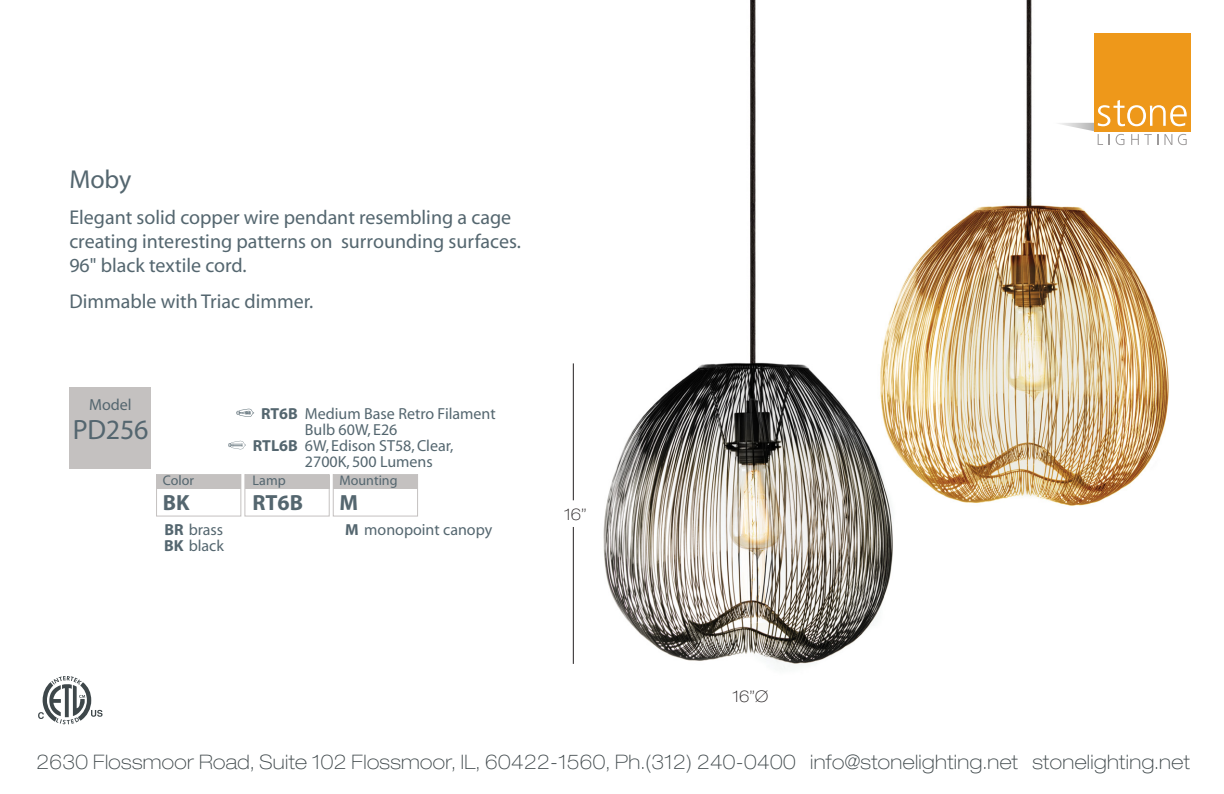
<style>
.page{position:relative;width:1224px;height:794px;background:#fff}
.page>*{position:absolute;margin:0;border:0;box-sizing:border-box;transform-origin:0 0}
.t1{font:28px "Myriad";letter-spacing:-.01em;color:#54666f}
.t2{font:26px "Myriad";color:#54666f}
.t3{font:700 22px "Myriad";color:#54666f}
.t4{font:20px/24px "Myriad";color:#54666f}
.t5{font:100 expanded 20px "Helvetica Neue LT Std";letter-spacing:.02em;color:#3e474a}
.t6{font:16px/16px "Myriad";color:#54666f}
.t7{font:100 expanded 16px "Helvetica Neue LT Std";color:#231f20}
.t8{font:14px "Myriad";color:#54666f}
.s1{font-weight:700}
</style>
<div class="page">
<svg style="left:38px;top:676px;width:65px;height:48px"></svg>
<img style="left:962px;top:0;width:229px;height:506px">
<img style="left:572px;top:0;width:390px;height:668px">
<hr style="left:573px;top:527px;width:1px;height:137px;background:#231f20">
<hr style="left:573px;top:363px;width:1px;height:137px;background:#231f20">
<div style="left:156px;top:474px;width:85px;height:42px;border:1px solid #c4c1c0"></div>
<div style="left:157px;top:474px;width:84px;height:14px;background:#c4c1c0"></div>
<div style="left:244px;top:474px;width:86px;height:42px;border:1px solid #c4c1c0"></div>
<div style="left:245px;top:474px;width:84px;height:14px;background:#c4c1c0"></div>
<div style="left:333px;top:474px;width:85px;height:42px;border:1px solid #c4c1c0"></div>
<div style="left:333px;top:474px;width:85px;height:14px;background:#c4c1c0"></div>
<div style="left:69px;top:387px;width:82px;height:82px;background:#c4c1c0"></div>
<svg style="left:236px;top:408px;width:18px;height:9px"></svg>
<svg style="left:228px;top:440px;width:18px;height:9px"></svg>
<h2 class="t2" style="left:69px;top:166px;width:64px">Moby</h2>
<p class="t4" style="left:69px;top:206px;width:453px">Elegant solid copper wire pendant resembling a cage creating interesting patterns on surrounding surfaces.<br>96" black textile cord.</p>
<p class="t4" style="left:69px;top:290px;width:246px">Dimmable with Triac dimmer.</p>
<p class="t6" style="left:89px;top:398px;width:44px">Model</p>
<h1 class="t1" style="left:73px;top:415px;width:77px">PD256</h1>
<p class="t6" style="left:253px;top:398px;width:202px;line-height:32px;text-indent:8px"><span class="s1">RT6B<br>RTL6B</span> 6W, Edison ST58, Clear,</p>
<p class="t6" style="left:305px;top:406px;width:192px">Medium Base Retro Filament<br>Bulb 60W, E26</p>
<p class="t6" style="left:305px;top:454px;width:129px">2700K, 500 Lumens</p>
<p class="t8" style="left:163px;top:473px;width:33px">Color</p>
<p class="t3" style="left:163px;top:491px;width:28px">BK</p>
<p class="t6" style="left:164px;top:522px;width:61px"><span class="s1">BR</span> brass<br><span class="s1">BK</span> black</p>
<p class="t6" style="left:345px;top:522px;width:149px"><span class="s1">M</span> monopoint canopy</p>
<p class="t8" style="left:340px;top:473px;width:59px">Mounting</p>
<p class="t3" style="left:340px;top:491px;width:20px">M</p>
<p class="t8" style="left:253px;top:473px;width:34px">Lamp</p>
<p class="t3" style="left:253px;top:491px;width:52px">RT6B</p>
<p class="t7" style="left:564px;top:504px;width:24px">16”</p>
<p class="t7" style="left:732px;top:686px;width:37px">16”Ø</p>
<p class="t5" style="left:37px;top:749px;width:1155px">2630 Flossmoor Road, Suite 102 Flossmoor, IL, 60422-1560, Ph.(312) 240-0400 info@stonelighting.net stonelighting.net</p>
</div>
